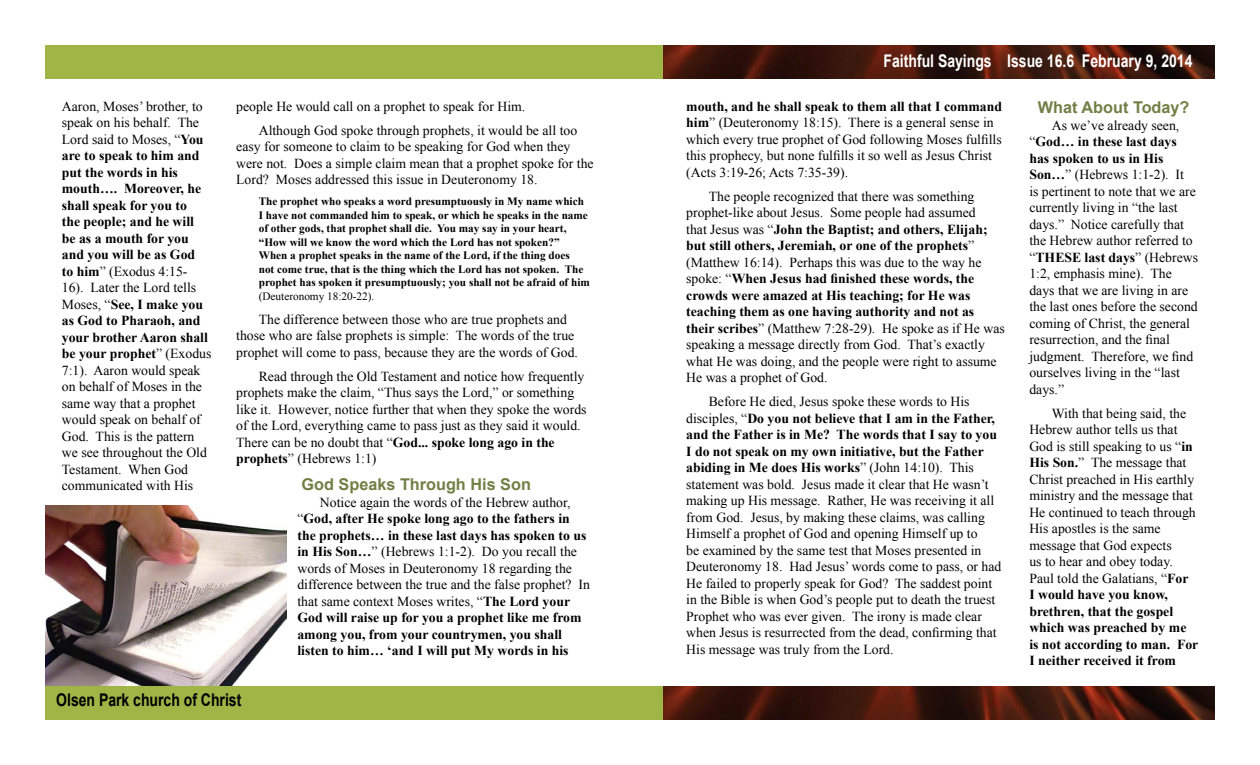
<style>
.page{position:relative;width:1260px;height:765px;background:#fff}
.page>*{position:absolute;margin:0;border:0;box-sizing:border-box;transform-origin:0 0}
.t1{font:700 17.5px "Arial";color:#fff;scale:.8 1}
.t2{font:700 17.5px "Arial";color:#000;scale:.8 1}
.t3{font:700 16.25px "Arial";color:#717f45}
.t4{font:13.75px/16.5px "Times New Roman";color:#000}
.t5{font:700 13.75px/16.5px "Times New Roman";color:#000}
.t6{font:700 11.25px/13.5px "Times New Roman";color:#000}
.t7{font:11.25px "Times New Roman";color:#000}
.s1{font-weight:700}
.s2{font-weight:400}
</style>
<div class="page">
<img style="left:45px;top:506px;width:241px;height:180px">
<div style="left:45px;top:45px;width:630px;height:34px;background:#9fb546"></div>
<div style="left:45px;top:686px;width:630px;height:34px;background:#9fb546"></div>
<img style="left:664px;top:686px;width:551px;height:34px">
<img style="left:664px;top:45px;width:551px;height:34px">
<p class="t1" style="left:884px;top:49px;width:388px">Faithful Sayings Issue 16.6 February 9, 2014</p>
<p class="t4" style="left:62px;top:98px;width:151px">Aaron, Moses’ brother, to speak on his behalf. The<br>Lord said to Moses, “<span class="s1">You are to speak to him and put the words in his mouth…. Moreover, he shall speak for you to<br>the people; and he will<br>be as a mouth for you and you will be as God<br>to him</span>” (Exodus 4:15-<br>16). Later the Lord tells<br>Moses, “<span class="s1">See, I make you as God to Pharaoh, and your brother Aaron shall be your prophet</span>” (Exodus<br>7:1). Aaron would speak on behalf of Moses in the same way that a prophet would speak on behalf of<br>God. This is the pattern we see throughout the Old<br>Testament. When God communicated with His</p>
<p class="t4" style="left:686px;top:97px;width:317px"><span class="s1">mouth, and he shall speak to them all that I command him</span>” (Deuteronomy 18:15). There is a general sense in which every true prophet of God following Moses fulfills this prophecy, but none fulfills it so well as Jesus Christ (Acts 3:19-26; Acts 7:35-39).</p>
<p class="t4" style="left:259px;top:94px;width:320px;line-height:24px;text-indent:-22px">people He would call on a prophet to speak for Him.<br>Although God spoke through prophets, it would be all too</p>
<p class="t4" style="left:236px;top:138px;width:359px">easy for someone to claim to be speaking for God when they were not. Does a simple claim mean that a prophet spoke for the<br>Lord? Moses addressed this issue in Deuteronomy 18.</p>
<p class="t6" style="left:259px;top:194px;width:333px">The prophet who speaks a word presumptuously in My name which I have not commanded him to speak, or which he speaks in the name of other gods, that prophet shall die. You may say in your heart, “How will we know the word which the Lord has not spoken?” When a prophet speaks in the name of the Lord, if the thing does<br>not come true, that is the thing which the Lord has not spoken. The prophet has spoken it presumptuously; you shall not be afraid of him</p>
<p class="t7" style="left:259px;top:288px;width:117px">(Deuteronomy 18:20-22).</p>
<p class="t4" style="left:236px;top:311px;width:343px;text-indent:22px">The difference between those who are true prophets and those who are false prophets is simple: The words of the true prophet will come to pass, because they are the words of God.</p>
<p class="t4" style="left:236px;top:368px;width:352px;text-indent:22px">Read through the Old Testament and notice how frequently prophets make the claim, “Thus says the Lord,” or something like it. However, notice further that when they spoke the words of the Lord, everything came to pass just as they said it would.<br>There can be no doubt that “<span class="s1">God... spoke long ago in the prophets</span>” (Hebrews 1:1)</p>
<p class="t3" style="left:302px;top:474px;width:231px">God Speaks Through His Son</p>
<p class="t5" style="left:297px;top:494px;width:294px;text-indent:22px"><span class="s2">Notice again the words of the Hebrew author, “</span>God, after He spoke long ago to the fathers in the prophets… in these last days has spoken to us in His Son…<span class="s2">” (Hebrews 1:1-2). Do you recall the words of Moses in Deuteronomy 18 regarding the difference between the true and the false prophet? In that same context Moses writes, “</span>The Lord your God will raise up for you a prophet like me from among you, from your countrymen, you shall listen to him… ‘and I will put My words in his</p>
<p class="t4" style="left:686px;top:187px;width:320px;text-indent:22px">The people recognized that there was something prophet-like about Jesus. Some people had assumed<br>that Jesus was “<span class="s1">John the Baptist; and others, Elijah; but still others, Jeremiah, or one of the prophets</span>” (Matthew 16:14). Perhaps this was due to the way he spoke: “<span class="s1">When Jesus had finished these words, the crowds were amazed at His teaching; for He was teaching them as one having authority and not as their scribes</span>” (Matthew 7:28-29). He spoke as if He was speaking a message directly from God. That’s exactly what He was doing, and the people were right to assume He was a prophet of God.</p>
<p class="t4" style="left:686px;top:393px;width:317px;text-indent:22px">Before He died, Jesus spoke these words to His disciples, “<span class="s1">Do you not believe that I am in the Father, and the Father is in Me? The words that I say to you I do not speak on my own initiative, but the Father abiding in Me does His works</span>” (John 14:10). This statement was bold. Jesus made it clear that He wasn’t making up His message. Rather, He was receiving it all from God. Jesus, by making these claims, was calling Himself a prophet of God and opening Himself up to<br>be examined by the same test that Moses presented in Deuteronomy 18. Had Jesus’ words come to pass, or had He failed to properly speak for God? The saddest point in the Bible is when God’s people put to death the truest Prophet who was ever given. The irony is made clear when Jesus is resurrected from the dead, confirming that His message was truly from the Lord.</p>
<p class="t2" style="left:56px;top:688px;width:233px">Olsen Park church of Christ</p>
<p class="t3" style="left:1038px;top:97px;width:153px">What About Today?</p>
<p class="t4" style="left:1029px;top:117px;width:170px;text-indent:22px">As we’ve already seen, “<span class="s1">God… in these last days has spoken to us in His<br>Son…</span>” (Hebrews 1:1-2). It<br>is pertinent to note that we are currently living in “the last days.” Notice carefully that the Hebrew author referred to “<span class="s1">THESE last days</span>” (Hebrews<br>1:2, emphasis mine). The days that we are living in are the last ones before the second coming of Christ, the general resurrection, and the final judgment. Therefore, we find ourselves living in the “last days.”</p>
<p class="t4" style="left:1029px;top:405px;width:171px;text-indent:22px">With that being said, the<br>Hebrew author tells us that<br>God is still speaking to us “<span class="s1">in<br>His Son.</span>” The message that<br>Christ preached in His earthly ministry and the message that<br>He continued to teach through<br>His apostles is the same message that God expects<br>us to hear and obey today.<br>Paul told the Galatians, “<span class="s1">For<br>I would have you know, brethren, that the gospel which was preached by me is not according to man. For<br>I neither received it from</span></p>
</div>
